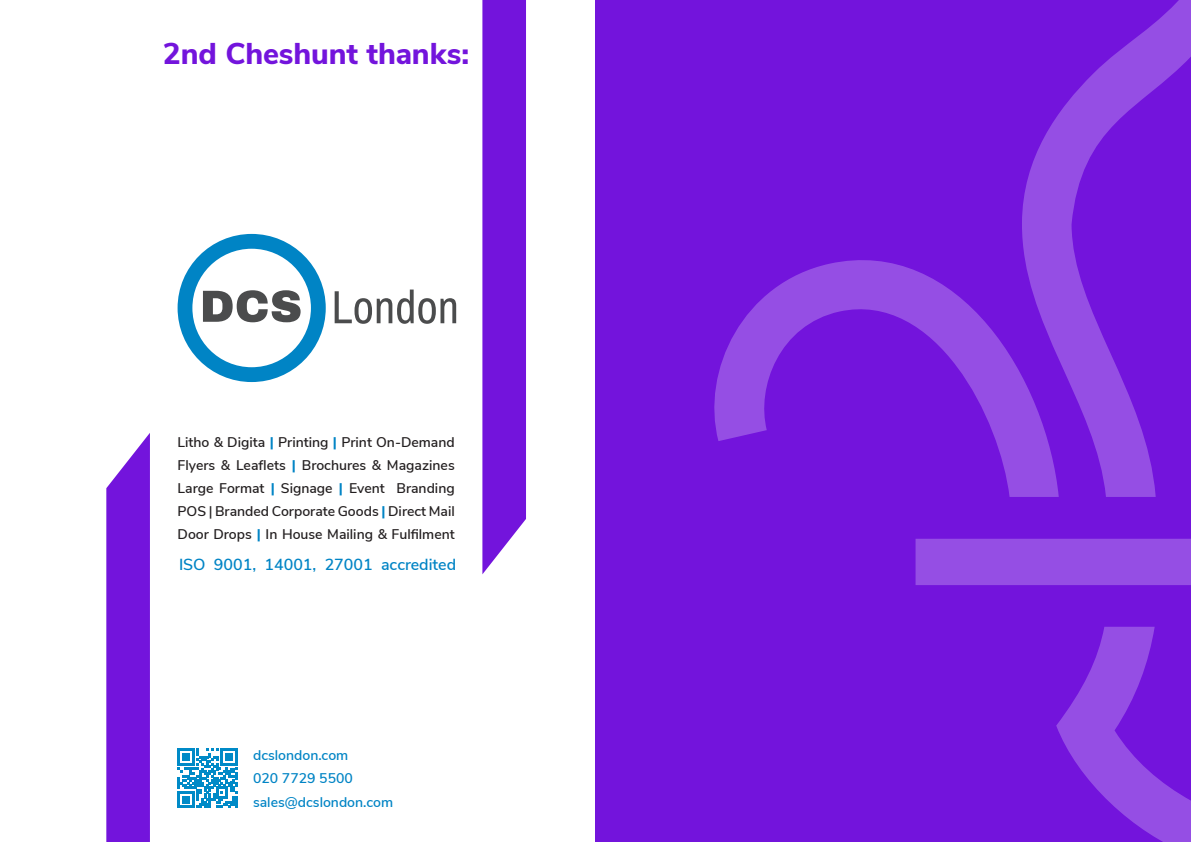
<style>
.page{position:relative;width:1191px;height:842px;background:#fff}
.page>*{position:absolute;margin:0;border:0;box-sizing:border-box;transform-origin:0 0}
.t1{font:800 30px "Nunito Sans";letter-spacing:-.005em;color:#7314dc}
.t2{font:600 16px "Nunito Sans";color:#0084c5}
.t3{font:600 14px/23px "Nunito Sans";color:#231f20;text-align:justify}
.t4{font:600 14px "Nunito Sans";color:#0084c5}
.s1{font-weight:800;color:#0084c5}
</style>
<div class="page">
<div style="left:595px;top:0;width:596px;height:842px;background:#7314dc"></div>
<svg style="left:1056px;top:627px;width:135px;height:215px"></svg>
<div style="left:915px;top:539px;width:276px;height:46px;background:#954ee4"></div>
<svg style="left:1022px;top:0;width:169px;height:497px"></svg>
<svg style="left:714px;top:235px;width:344px;height:262px"></svg>
<svg style="left:178px;top:234px;width:148px;height:148px"></svg>
<svg style="left:335px;top:290px;width:121px;height:34px"></svg>
<svg style="left:106px;top:433px;width:44px;height:409px;background:#802bdf"></svg>
<svg style="left:482px;top:0;width:44px;height:574px;background:#7c23de"></svg>
<svg style="left:178px;top:749px;width:60px;height:59px"></svg>
<p class="t1" style="left:163px;top:32px;width:308px">2nd Cheshunt thanks:</p>
<p class="t3" style="left:178px;top:430px;width:279px">Litho &amp; Digita <span class="s1">|</span> Printing <span class="s1">|</span> Print On-Demand Flyers &amp; Leaflets <span class="s1">|</span> Brochures &amp; Magazines Large Format <span class="s1">|</span> Signage <span class="s1">|</span> Event Branding POS | Branded Corporate Goods <span class="s1">|</span> Direct Mail Door Drops <span class="s1">|</span> In House Mailing &amp; Fulfilment</p>
<p class="t2" style="left:179px;top:553px;width:279px">ISO 9001, 14001, 27001 accredited</p>
<p class="t4" style="left:253px;top:745px;width:97px">dcslondon.com</p>
<p class="t4" style="left:253px;top:768px;width:101px">020 7729 5500</p>
<p class="t4" style="left:253px;top:791px;width:142px">sales@dcslondon.com</p>
</div>
